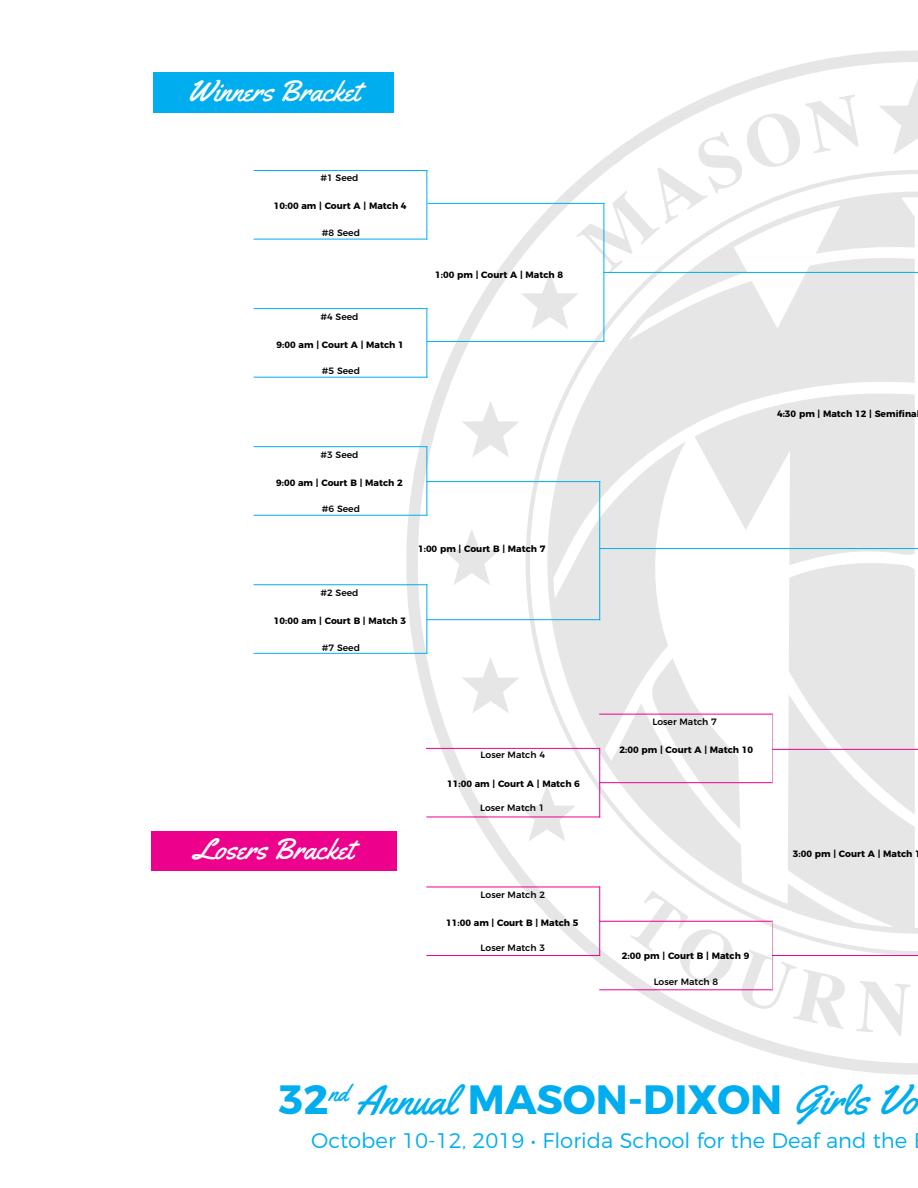
<style>
.page{position:relative;width:918px;height:1188px;background:#fff}
.page>*{position:absolute;margin:0;border:0;box-sizing:border-box;transform-origin:0 0}
.t1{font:700 40.8px "Montserrat";color:#00aeef}
.t2{font:29.4px "Yellowtail";color:#fff}
.t3{font:300 21.15px "Montserrat";color:#00aeef}
.t4{font:700 9.15px "Montserrat";color:#000}
.t5{font:500 9.15px "Montserrat";color:#000}
.s1{font-family:"Yellowtail";font-weight:400}
</style>
<div class="page">
<svg style="left:406px;top:50px;width:512px;height:1025px"></svg>
<svg style="left:550px;top:329px;width:365px;height:62px;fill:#e6e6e6"></svg>
<svg style="left:521px;top:77px;width:397px;height:252px"></svg>
<svg style="left:443px;top:391px;width:472px;height:645px"></svg>
<hr style="left:254px;top:239px;width:173px;height:1px;background:#00aeef">
<hr style="left:254px;top:170px;width:173px;height:1px;background:#00aeef">
<hr style="left:426px;top:170px;width:1px;height:70px;background:#00aeef">
<hr style="left:427px;top:203px;width:177px;height:1px;background:#00aeef">
<hr style="left:426px;top:748px;width:174px;height:1px;background:#ec008c">
<hr style="left:426px;top:817px;width:174px;height:1px;background:#ec008c">
<hr style="left:599px;top:748px;width:1px;height:69px;background:#ec008c">
<hr style="left:599px;top:782px;width:174px;height:1px;background:#ec008c">
<hr style="left:426px;top:887px;width:174px;height:1px;background:#ec008c">
<hr style="left:426px;top:955px;width:174px;height:1px;background:#ec008c">
<hr style="left:599px;top:886px;width:1px;height:70px;background:#ec008c">
<hr style="left:599px;top:921px;width:174px;height:1px;background:#ec008c">
<hr style="left:603px;top:272px;width:315px;height:1px;background:#00aeef">
<hr style="left:603px;top:203px;width:1px;height:139px;background:#00aeef">
<hr style="left:254px;top:377px;width:173px;height:1px;background:#00aeef">
<hr style="left:254px;top:308px;width:173px;height:1px;background:#00aeef">
<hr style="left:426px;top:308px;width:1px;height:70px;background:#00aeef">
<hr style="left:427px;top:341px;width:177px;height:1px;background:#00aeef">
<hr style="left:254px;top:515px;width:173px;height:1px;background:#00aeef">
<hr style="left:254px;top:446px;width:173px;height:1px;background:#00aeef">
<hr style="left:426px;top:446px;width:1px;height:70px;background:#00aeef">
<hr style="left:426px;top:481px;width:174px;height:1px;background:#00aeef">
<hr style="left:599px;top:548px;width:319px;height:1px;background:#00aeef">
<hr style="left:599px;top:481px;width:1px;height:139px;background:#00aeef">
<hr style="left:254px;top:653px;width:173px;height:1px;background:#00aeef">
<hr style="left:254px;top:584px;width:173px;height:1px;background:#00aeef">
<hr style="left:426px;top:584px;width:1px;height:70px;background:#00aeef">
<hr style="left:426px;top:619px;width:174px;height:1px;background:#00aeef">
<hr style="left:599px;top:714px;width:174px;height:1px;background:#ec008c">
<hr style="left:772px;top:714px;width:1px;height:69px;background:#dd95c1">
<hr style="left:599px;top:989px;width:174px;height:1px;background:#ec008c">
<hr style="left:772px;top:921px;width:1px;height:69px;background:#dd95c1">
<hr style="left:772px;top:749px;width:146px;height:1px;background:#ec008c">
<hr style="left:772px;top:955px;width:146px;height:1px;background:#ec008c">
<div style="left:153px;top:73px;width:241px;height:40px;background:#00aeef"></div>
<div style="left:151px;top:831px;width:245px;height:40px;background:#ec008c"></div>
<h2 class="t2" style="left:188px;top:73px;width:173px">Winners Bracket</h2>
<p class="t5" style="left:320px;top:171px;width:39px">#1 Seed</p>
<p class="t4" style="left:274px;top:199px;width:134px">10:00 am | Court A | Match 4</p>
<p class="t5" style="left:322px;top:226px;width:39px">#8 Seed</p>
<p class="t5" style="left:320px;top:309px;width:39px">#4 Seed</p>
<p class="t4" style="left:277px;top:337px;width:129px">9:00 am | Court A | Match 1</p>
<p class="t5" style="left:322px;top:364px;width:39px">#5 Seed</p>
<p class="t4" style="left:435px;top:268px;width:129px">1:00 pm | Court A | Match 8</p>
<p class="t5" style="left:320px;top:447px;width:39px">#3 Seed</p>
<p class="t4" style="left:276px;top:475px;width:128px">9:00 am | Court B | Match 2</p>
<p class="t5" style="left:322px;top:502px;width:39px">#6 Seed</p>
<p class="t4" style="left:418px;top:541px;width:129px">1:00 pm | Court B | Match 7</p>
<p class="t5" style="left:320px;top:585px;width:39px">#2 Seed</p>
<p class="t4" style="left:274px;top:613px;width:134px">10:00 am | Court B | Match 3</p>
<p class="t5" style="left:322px;top:640px;width:39px">#7 Seed</p>
<h2 class="t2" style="left:194px;top:831px;width:161px">Losers Bracket</h2>
<p class="t5" style="left:481px;top:747px;width:66px">Loser Match 4</p>
<p class="t4" style="left:447px;top:776px;width:134px">11:00 am | Court A | Match 6</p>
<p class="t5" style="left:480px;top:800px;width:66px">Loser Match 1</p>
<p class="t5" style="left:481px;top:888px;width:66px">Loser Match 2</p>
<p class="t4" style="left:446px;top:915px;width:134px">11:00 am | Court B | Match 5</p>
<p class="t5" style="left:481px;top:940px;width:66px">Loser Match 3</p>
<p class="t4" style="left:777px;top:406px;width:141px">4:30 pm | Match 12 | Semifina</p>
<p class="t5" style="left:652px;top:715px;width:66px">Loser Match 7</p>
<p class="t4" style="left:620px;top:743px;width:135px">2:00 pm | Court A | Match 10</p>
<p class="t4" style="left:622px;top:949px;width:129px">2:00 pm | Court B | Match 9</p>
<p class="t5" style="left:654px;top:975px;width:66px">Loser Match 8</p>
<p class="t4" style="left:793px;top:846px;width:129px">3:00 pm | Court A | Match 1</p>
<h1 class="t1" style="left:278px;top:1066px;width:641px">32<sup>nd</sup> <span class="s1">Annual</span> MASON-DIXON <span class="s1">Girls Vo</span></h1>
<h3 class="t3" style="left:311px;top:1124px;width:598px">October 10-12, 2019 • Florida School for the Deaf and the</h3>
</div>
